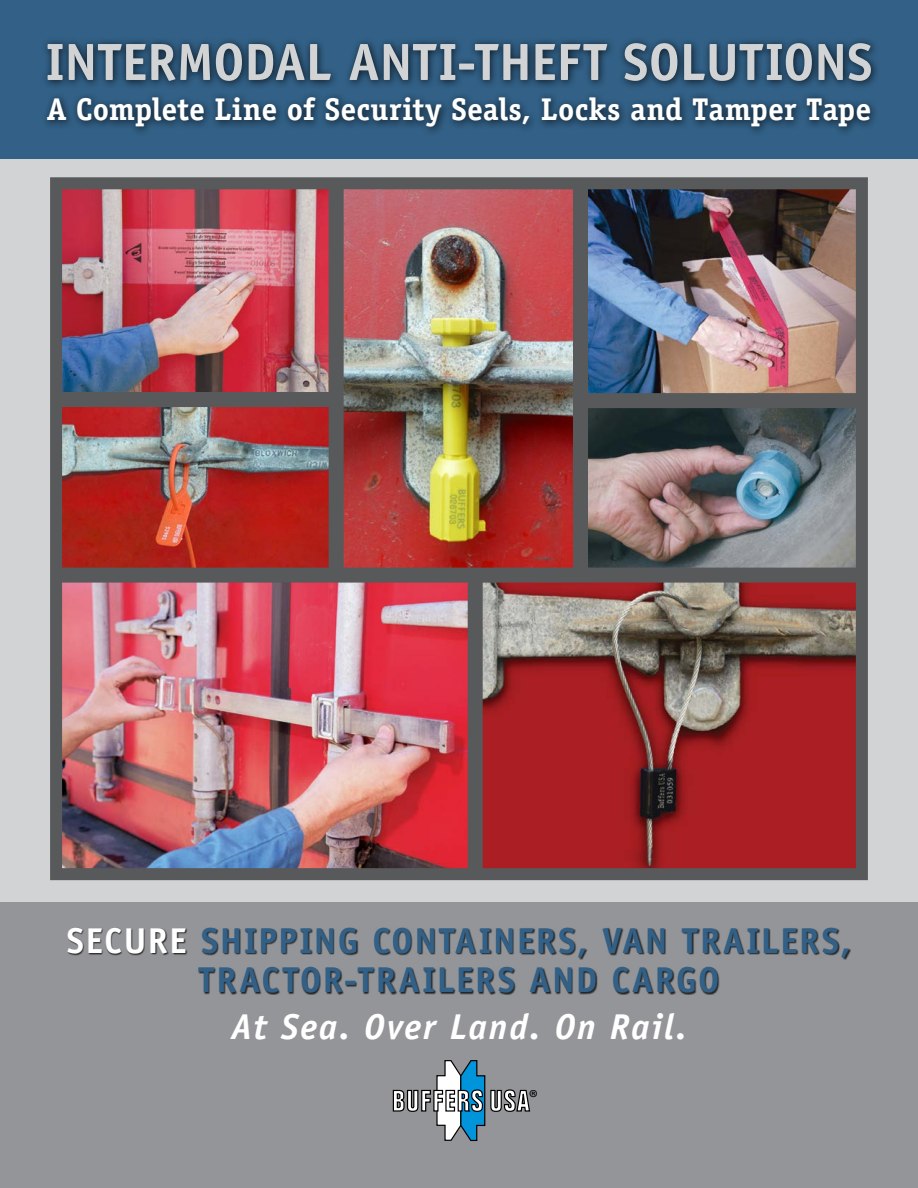
<style>
.page{position:relative;width:918px;height:1188px;background:#fff}
.page>*{position:absolute;margin:0;border:0;box-sizing:border-box;transform-origin:0 0}
.t1{font:700 52.5px "Officina Sans";letter-spacing:-.005em;color:#d1d3d4}
.t2{font:700 36px/39px "Officina Sans";letter-spacing:.04em;color:#326086;text-align:center}
.t3{font:italic 700 36px "Officina Sans";letter-spacing:.05em;color:#fff}
.t4{font:700 31.5px "Officina Serif";letter-spacing:.005em;color:#fff}
.t5{font:22.05px "Myriad Pro";color:#000}
.s1{color:#fff}
</style>
<div class="page">
<div style="left:0;top:127px;width:918px;height:833px;background:#d1d3d4"></div>
<img style="left:483px;top:583px;width:372px;height:284px">
<img style="left:344px;top:190px;width:229px;height:378px">
<img style="left:588px;top:408px;width:267px;height:160px">
<img style="left:63px;top:407px;width:266px;height:161px">
<div style="left:0;top:903px;width:918px;height:285px;background:#939598"></div>
<div style="left:0;top:0;width:918px;height:158px;background:#326086"></div>
<img style="left:63px;top:583px;width:405px;height:284px">
<img style="left:63px;top:190px;width:266px;height:202px">
<img style="left:588px;top:190px;width:267px;height:203px">
<div style="left:50px;top:177px;width:818px;height:703px;border:12px solid #58595b"></div>
<div style="left:55px;top:568px;width:808px;height:15px;background:#58595b"></div>
<div style="left:55px;top:392px;width:283px;height:15px;background:#58595b"></div>
<div style="left:329px;top:185px;width:15px;height:389px;background:#58595b"></div>
<div style="left:573px;top:182px;width:15px;height:392px;background:#58595b"></div>
<div style="left:468px;top:574px;width:15px;height:298px;background:#58595b"></div>
<div style="left:580px;top:393px;width:283px;height:15px;background:#58595b"></div>
<svg style="left:392px;top:1060px;width:139px;height:81px"></svg>
<div style="left:68px;top:928px;width:783px;height:67px;background:#000;opacity:.75"></div>
<div style="left:41px;top:37px;width:839px;height:99px;background:#000;opacity:.75"></div>
<h1 class="t1" style="left:45px;top:29px;width:829px">INTERMODAL ANTI-THEFT SOLUTIONS</h1>
<p class="t4" style="left:47px;top:90px;width:826px">A Complete Line of Security Seals, Locks and Tamper Tape</p>
<p class="t2" style="left:67px;top:921px;width:786px"><span class="s1">SECURE</span> SHIPPING CONTAINERS, VAN TRAILERS,<br>TRACTOR-TRAILERS AND CARGO</p>
<p class="t3" style="left:231px;top:1005px;width:457px">At Sea. Over Land. On Rail.</p>
<p class="t5" style="left:529px;top:1084px;width:11px">®</p>
</div>
